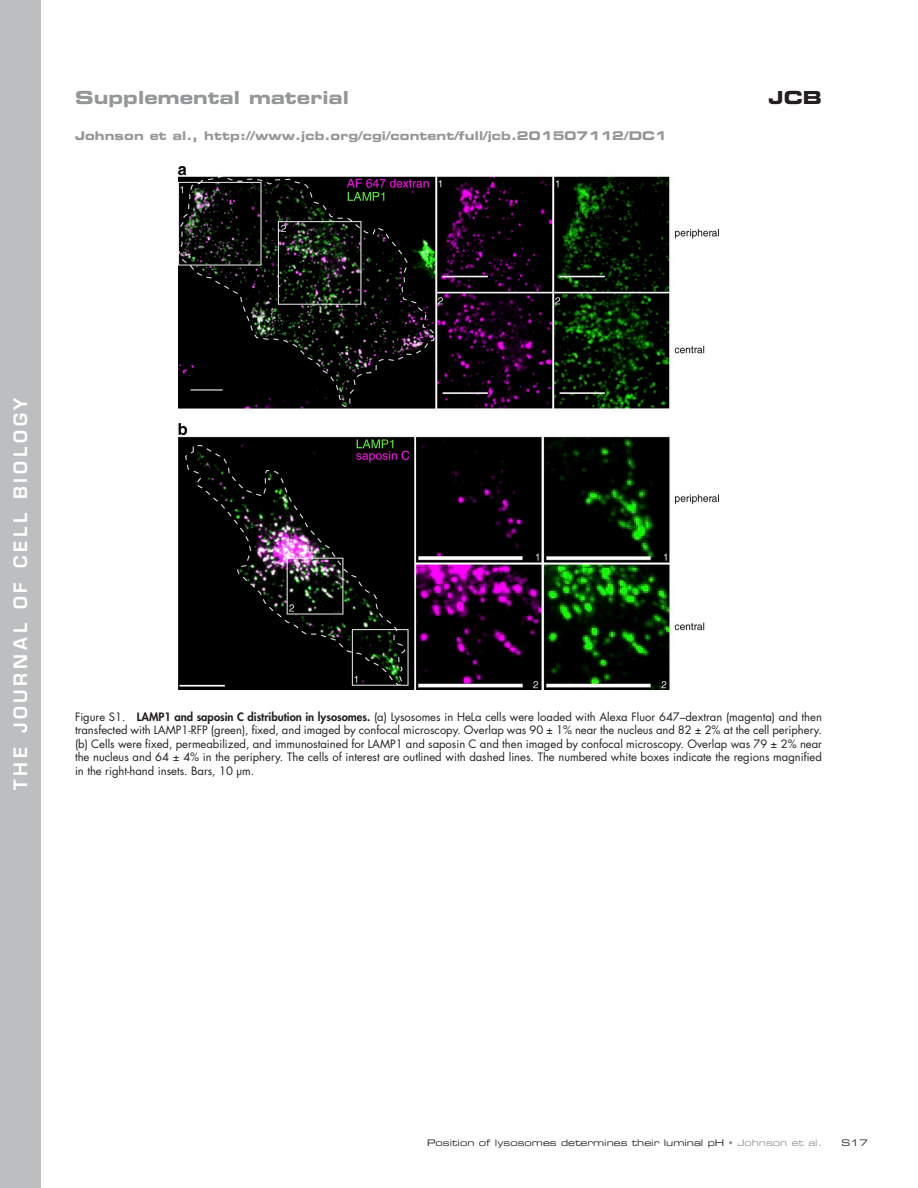
<style>
.page{position:relative;width:918px;height:1188px;background:#fff}
.page>*{position:absolute;margin:0;border:0;box-sizing:border-box;transform-origin:0 0}
.t1{font:600 18px "Eurostile LT Std";letter-spacing:.205em;color:#fff}
.t2{font:18px "Eurostile LT Std Bold Ex 2";letter-spacing:.005em;color:#949698}
.t3{font:18px "Eurostile LT Std Bold Ex 2";color:#231f20}
.t4{font:12px "Eurostile LT Std Bold Ex 2";letter-spacing:.005em;color:#949698}
.t5{font:11.25px/13.5px "Futura Std";color:#231f20;text-align:justify}
.t6{font:9px "Eurostile LT Std Ex 2";color:#231f20}
.s1{font-weight:800}
.s2{color:#949698}
</style>
<div class="page">
<div style="left:0;top:0;width:40px;height:1188px;background:#bcbec0"></div>
<img style="left:178px;top:166px;width:540px;height:523px">
<h1 class="t2" style="left:75px;top:85px;width:275px">Supplemental material</h1>
<p class="t4" style="left:75px;top:127px;width:593px">Johnson et al., http://www.jcb.org/cgi/content/full/jcb.201507112/DC1</p>
<h1 class="t3" style="left:769px;top:84px;width:55px">JCB</h1>
<h1 class="t1" style="left:9px;top:790px;width:395px;rotate:-90deg">THE JOURNAL OF CELL BIOLOGY</h1>
<p class="t5" style="left:75px;top:710px;width:749px">Figure S1. <span class="s1">LAMP1 and saposin C distribution in lysosomes.</span> (a) Lysosomes in HeLa cells were loaded with Alexa Fluor 647–dextran (magenta) and then transfected with LAMP1-RFP (green), fixed, and imaged by confocal microscopy. Overlap was 90 ± 1% near the nucleus and 82 ± 2% at the cell periphery. (b) Cells were fixed, permeabilized, and immunostained for LAMP1 and saposin C and then imaged by confocal microscopy. Overlap was 79 ± 2% near the nucleus and 64 ± 4% in the periphery. The cells of interest are outlined with dashed lines. The numbered white boxes indicate the regions magnified in the right-hand insets. Bars, 10 µm.</p>
<p class="t6" style="left:427px;top:1136px;width:396px">Position of lysosomes determines their luminal pH <span class="s2">• Johnson et al.</span></p>
<p class="t6" style="left:842px;top:1136px;width:28px">S17</p>
</div>
